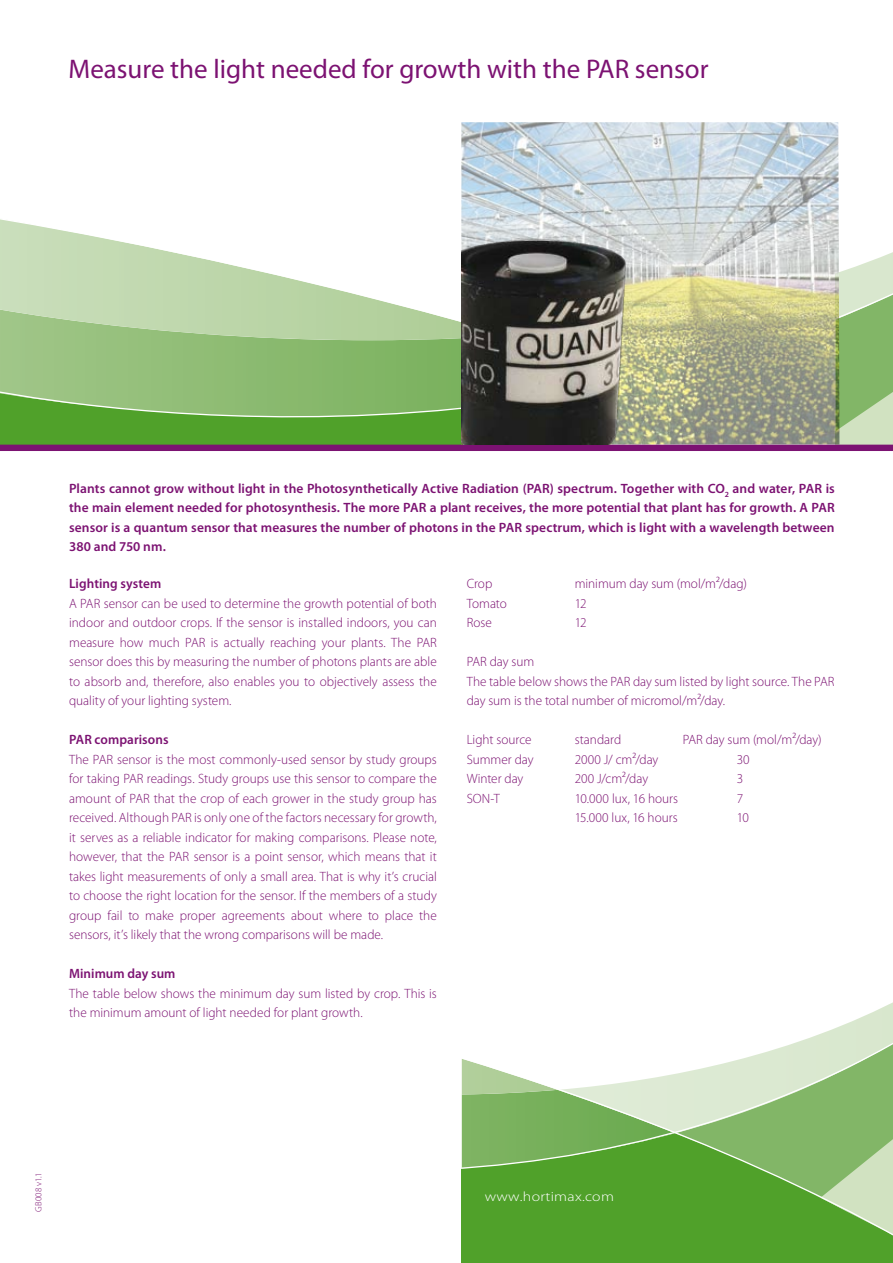
<style>
.page{position:relative;width:893px;height:1263px;background:#fff}
.page>*{position:absolute;margin:0;border:0;box-sizing:border-box;transform-origin:0 0}
.t1{font:27px "Myriad Pro";color:#7c1272}
.t2{font:300 13.5px/19.5px "Myriad Pro";color:#7c1272;text-align:justify}
.t3{font:600 13.5px/19.5px "Myriad Pro";letter-spacing:.005em;color:#7c1272;text-align:justify}
.t4{font:300 13.5px "Myriad Pro";letter-spacing:.02em;color:#fff;scale:1.17 1}
.t5{font:300 9px "Myriad Pro";letter-spacing:.02em;color:#7c1272}
</style>
<div class="page">
<svg style="left:0;top:219px;width:893px;height:232px"></svg>
<svg style="left:462px;top:1002px;width:431px;height:261px"></svg>
<img style="left:461px;top:122px;width:378px;height:322px">
<img style="left:461px;top:231px;width:179px;height:213px">
<h1 class="t1" style="left:68px;top:52px;width:642px">Measure the light needed for growth with the PAR sensor</h1>
<p class="t3" style="left:69px;top:478px;width:767px">Plants cannot grow without light in the Photosynthetically Active Radiation (PAR) spectrum. Together with CO<sub>2</sub> and water, PAR is the main element needed for photosynthesis. The more PAR a plant receives, the more potential that plant has for growth. A PAR sensor is a quantum sensor that measures the number of photons in the PAR spectrum, which is light with a wavelength between 380 and 750 nm.</p>
<p class="t3" style="left:69px;top:574px;width:94px">Lighting system</p>
<p class="t2" style="left:69px;top:594px;width:369px">A PAR sensor can be used to determine the growth potential of both indoor and outdoor crops. If the sensor is installed indoors, you can measure how much PAR is actually reaching your plants. The PAR sensor does this by measuring the number of photons plants are able to absorb and, therefore, also enables you to objectively assess the quality of your lighting system.</p>
<p class="t3" style="left:69px;top:730px;width:101px">PAR comparisons</p>
<p class="t2" style="left:69px;top:750px;width:369px">The PAR sensor is the most commonly-used sensor by study groups for taking PAR readings. Study groups use this sensor to compare the amount of PAR that the crop of each grower in the study group has received. Although PAR is only one of the factors necessary for growth, it serves as a reliable indicator for making comparisons. Please note, however, that the PAR sensor is a point sensor, which means that it takes light measurements of only a small area. That is why it’s crucial to choose the right location for the sensor. If the members of a study group fail to make proper agreements about where to place the sensors, it’s likely that the wrong comparisons will be made.</p>
<p class="t3" style="left:69px;top:964px;width:108px">Minimum day sum</p>
<p class="t2" style="left:69px;top:984px;width:369px">The table below shows the minimum day sum listed by crop. This is the minimum amount of light needed for plant growth.</p>
<p class="t2" style="left:467px;top:574px;width:27px">Crop</p>
<p class="t2" style="left:575px;top:574px;width:174px">minimum day sum (mol/m²/dag)</p>
<p class="t2" style="left:467px;top:594px;width:42px">Tomato</p>
<p class="t2" style="left:575px;top:594px;width:13px">12</p>
<p class="t2" style="left:467px;top:613px;width:27px">Rose</p>
<p class="t2" style="left:575px;top:613px;width:13px">12</p>
<p class="t2" style="left:467px;top:652px;width:369px;text-align:left">PAR day sum<br>The table below shows the PAR day sum listed by light source. The PAR day sum is the total number of micromol/m²/day.</p>
<p class="t2" style="left:467px;top:730px;width:66px">Light source</p>
<p class="t2" style="left:575px;top:730px;width:48px">standard</p>
<p class="t2" style="left:683px;top:730px;width:140px">PAR day sum (mol/m²/day)</p>
<p class="t2" style="left:467px;top:750px;width:68px">Summer day</p>
<p class="t2" style="left:575px;top:750px;width:85px">2000 J/ cm²/day</p>
<p class="t2" style="left:737px;top:750px;width:14px">30</p>
<p class="t2" style="left:467px;top:769px;width:58px">Winter day</p>
<p class="t2" style="left:575px;top:769px;width:75px">200 J/cm²/day</p>
<p class="t2" style="left:737px;top:769px;width:8px">3</p>
<p class="t2" style="left:467px;top:789px;width:35px">SON-T</p>
<p class="t2" style="left:575px;top:789px;width:105px">10.000 lux, 16 hours</p>
<p class="t2" style="left:737px;top:789px;width:8px">7</p>
<p class="t2" style="left:575px;top:808px;width:105px">15.000 lux, 16 hours</p>
<p class="t2" style="left:737px;top:808px;width:14px">10</p>
<p class="t5" style="left:34px;top:1212px;width:41px;rotate:-90deg">GB008 v1.1</p>
<p class="t4" style="left:485px;top:1189px;width:112px">www.hortimax.com</p>
</div>
